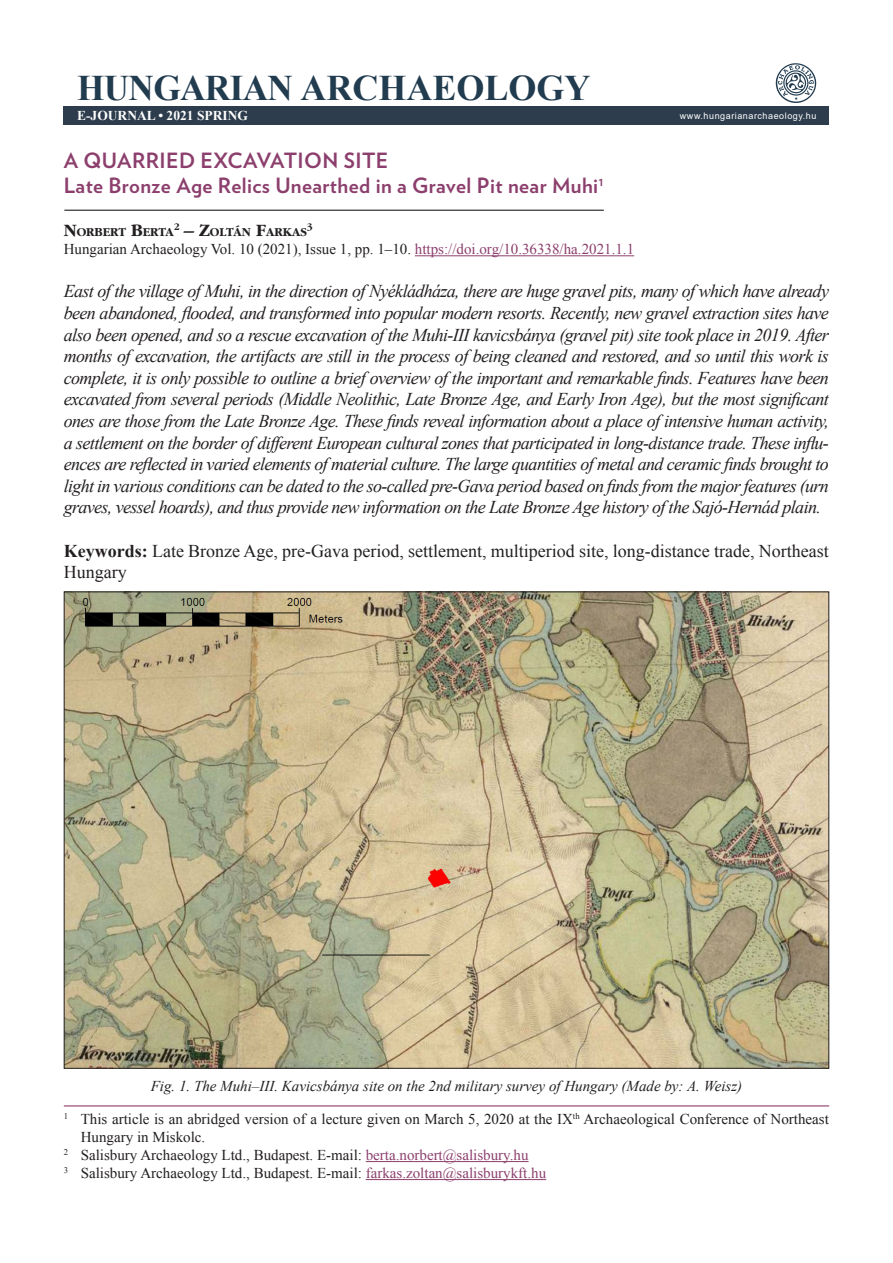
<style>
.page{position:relative;width:893px;height:1263px;background:#fff}
.page>*{position:absolute;margin:0;border:0;box-sizing:border-box;transform-origin:0 0}
.t1{font:700 36px "Times New Roman";color:#213b4f}
.cikk_cim_print{font:700 21px/25.2px "Verlag";letter-spacing:.02em;color:#8c3f6d}
.cikk_1bekezd_print{font:italic 18px/21.6px "Times New Roman";letter-spacing:-.035em;color:#231f20;text-align:justify}
.cikk_behuznelkul{font:18px/21.6px "Times New Roman";color:#231f20}
.labjegyzet{font:15px/18px "Times New Roman";color:#231f20}
.DOI{font:15px "Times New Roman";color:#231f20}
.kepala{font:italic 15px "Times New Roman";color:#231f20}
.t2{font:700 13.5px "Times New Roman";color:#fff}
.cikk_szerz_print{font:12.6px "Garamond H Bold";color:#231f20}
.cikk_szerz_print-2{font:10.5px "Garamond H Bold";color:#231f20}
.t3{font:9px "Arial";letter-spacing:.06em;color:#fff}
.s1{font-size:18px}
.s2{color:#8c3f6d}
.s3{font-weight:700}
</style>
<div class="page">
<div style="left:64px;top:107px;width:765px;height:18px;background:#2d3d4d"></div>
<img style="left:773px;top:63px;width:45px;height:44px">
<hr style="left:64px;top:210px;width:540px;height:1px;background:#231f20">
<hr style="left:415px;top:255px;width:219px;height:1px;background:#8c3f6d">
<hr style="left:64px;top:1105px;width:765px;height:1px;background:#8c3f6d">
<hr style="left:366px;top:1161px;width:163px;height:1px;background:#8c3f6d">
<hr style="left:366px;top:1179px;width:180px;height:1px;background:#8c3f6d">
<img style="left:66px;top:593px;width:761px;height:474px">
<p class="t1" style="left:77px;top:63px;width:515px">HUNGARIAN ARCHAEOLOGY</p>
<p class="t2" style="left:77px;top:107px;width:172px">E-JOURNAL • 2021 SPRING</p>
<p class="t3" style="left:680px;top:110px;width:138px">www.hungarianarchaeology.hu</p>
<p class="cikk_cim_print" style="left:64px;top:146px;width:541px">A QUARRIED EXCAVATION SITE<br>Late Bronze Age Relics Unearthed in a Gravel Pit near Muhi<sup>1</sup></p>
<p class="cikk_szerz_print" style="left:64px;top:226px;width:245px"><span class="s1">N</span>ORBERT <span class="s1">B</span>ERTA<sup>2</sup> <span class="s1">– Z</span>OLTÁN <span class="s1">F</span>ARKAS</p>
<p class="cikk_szerz_print-2" style="left:307px;top:221px;width:7px">3</p>
<p class="DOI" style="left:64px;top:239px;width:572px">Hungarian Archaeology Vol. 10 (2021), Issue 1, pp. 1–10. <span class="s2">https://doi.org/10.36338/ha.2021.1.1</span></p>
<p class="cikk_1bekezd_print" style="left:64px;top:280px;width:767px">East of the village of Muhi, in the direction of Nyékládháza, there are huge gravel pits, many of which have already been abandoned, flooded, and transformed into popular modern resorts. Recently, new gravel extraction sites have also been opened, and so a rescue excavation of the Muhi-III kavicsbánya (gravel pit) site took place in 2019. After months of excavation, the artifacts are still in the process of being cleaned and restored, and so until this work is complete, it is only possible to outline a brief overview of the important and remarkable finds. Features have been excavated from several periods (Middle Neolithic, Late Bronze Age, and Early Iron Age), but the most significant ones are those from the Late Bronze Age. These finds reveal information about a place of intensive human activity, a settlement on the border of different European cultural zones that participated in long-distance trade. These influ&shy;ences are reflected in varied elements of material culture. The large quantities of metal and ceramic finds brought to light in various conditions can be dated to the so-called pre-Gava period based on finds from the major features (urn graves, vessel hoards), and thus provide new information on the Late Bronze Age history of the Sajó-Hernád plain.</p>
<p class="cikk_behuznelkul" style="left:64px;top:539px;width:767px"><span class="s3">Keywords:</span> Late Bronze Age, pre-Gava period, settlement, multiperiod site, long-distance trade, Northeast<br>Hungary</p>
<p class="kepala" style="left:151px;top:1075px;width:593px">Fig. 1. The Muhi–III. Kavicsbánya site on the 2nd military survey of Hungary (Made by: A. Weisz)</p>
<p class="labjegyzet" style="left:81px;top:1110px;width:749px;text-indent:-17px"><sup>1</sup> This article is an abridged version of a lecture given on March 5, 2020 at the IX<sup>th</sup> Archaeological Conference of Northeast<br>Hungary in Miskolc.</p>
<p class="labjegyzet" style="left:64px;top:1146px;width:466px"><sup>2</sup> Salisbury Archaeology Ltd., Budapest. E-mail: <span class="s2">berta.norbert@salisbury.hu</span></p>
<p class="labjegyzet" style="left:64px;top:1164px;width:484px"><sup>3</sup> Salisbury Archaeology Ltd., Budapest. E-mail: <span class="s2">farkas.zoltan@salisburykft.hu</span></p>
</div>
